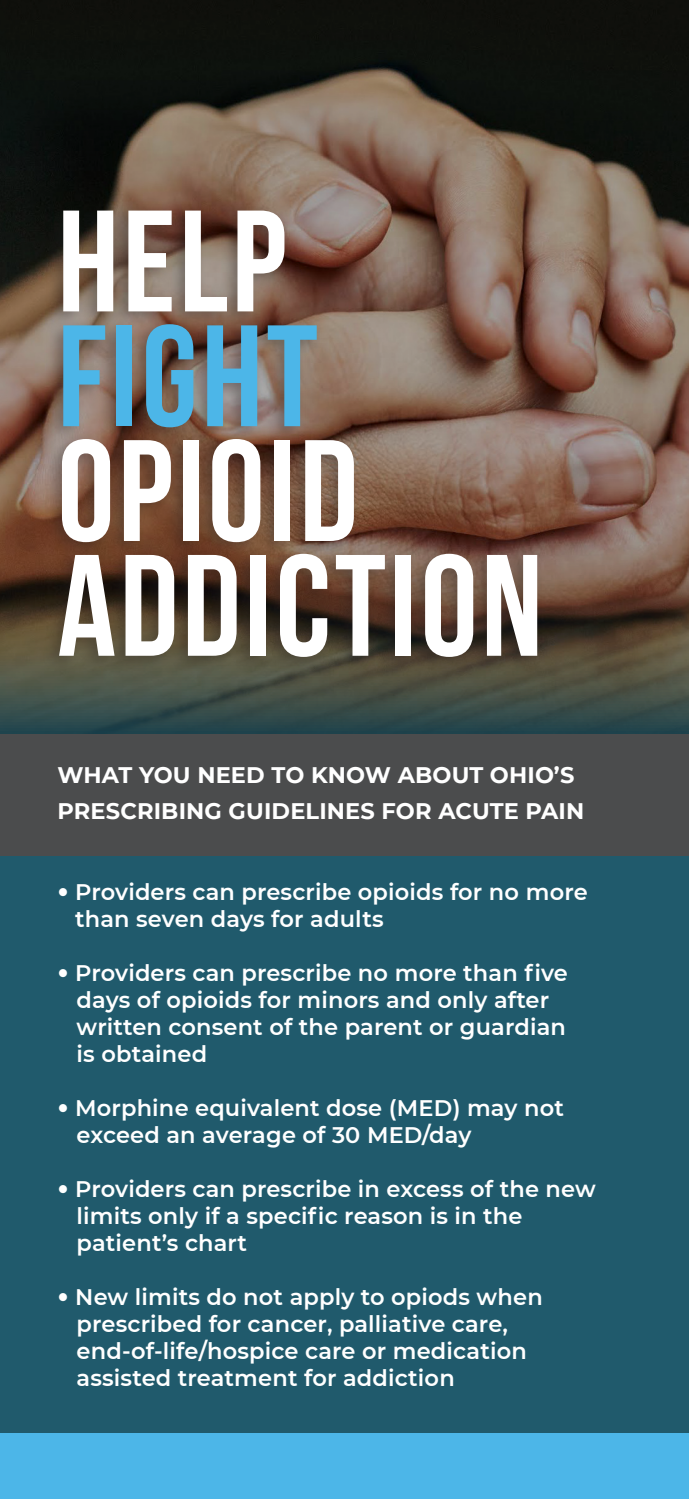
<style>
.page{position:relative;width:689px;height:1499px;background:#fff}
.page>*{position:absolute;margin:0;border:0;box-sizing:border-box;transform-origin:0 0}
.t1{font:700 144px "Bebas Neue";letter-spacing:.025em;color:#fff}
.t2{font:700 144px "Bebas Neue";letter-spacing:.025em;color:#4cb6e8}
.t3{font:600 22.5px/27px "Montserrat";letter-spacing:.005em;color:#fff}
.t4{font:700 22.5px/36px "Montserrat";letter-spacing:.005em;color:#fff}
.s1{font-family:"Avenir Next"}
</style>
<div class="page">
<div style="left:0;top:0;width:688px;height:1498px;background:#205a6c"></div>
<svg style="left:0;top:0;width:688px;height:735px;background:#4d443a"></svg>
<div style="left:43px;top:203px;width:500px;height:470px;background:#231f20;opacity:.35"></div>
<div style="left:0;top:1433px;width:688px;height:65px;background:#4cb6e8"></div>
<div style="left:0;top:735px;width:688px;height:121px;background:#4b4c4d"></div>
<p class="t1" style="left:57px;top:183px;width:231px">HELP</p>
<p class="t2" style="left:57px;top:297px;width:262px">FIGHT</p>
<p class="t1" style="left:57px;top:412px;width:302px">OPIOID</p>
<p class="t1" style="left:57px;top:527px;width:486px">ADDICTION</p>
<p class="t4" style="left:57px;top:756px;width:528px">WHAT YOU NEED TO KNOW ABOUT OHIO’S<br>PRESCRIBING GUIDELINES FOR ACUTE PAIN</p>
<p class="t3" style="left:75px;top:878px;width:514px;text-indent:-18px"><span class="s1">•</span> Providers can prescribe opioids for no more than seven days for adults</p>
<p class="t3" style="left:77px;top:959px;width:492px;text-indent:-19px"><span class="s1">•</span> Providers can prescribe no more than five days of opioids for minors and only after written consent of the parent or guardian is obtained</p>
<p class="t3" style="left:77px;top:1094px;width:489px;text-indent:-19px"><span class="s1">•</span> Morphine equivalent dose (MED) may not exceed an average of 30 MED/day</p>
<p class="t3" style="left:77px;top:1175px;width:520px;text-indent:-19px"><span class="s1">•</span> Providers can prescribe in excess of the new limits only if a specific reason is in the patient’s chart</p>
<p class="t3" style="left:77px;top:1283px;width:467px;text-indent:-19px"><span class="s1">•</span> New limits do not apply to opiods when prescribed for cancer, palliative care, end-of-life/hospice care or medication assisted treatment for addiction</p>
</div>
